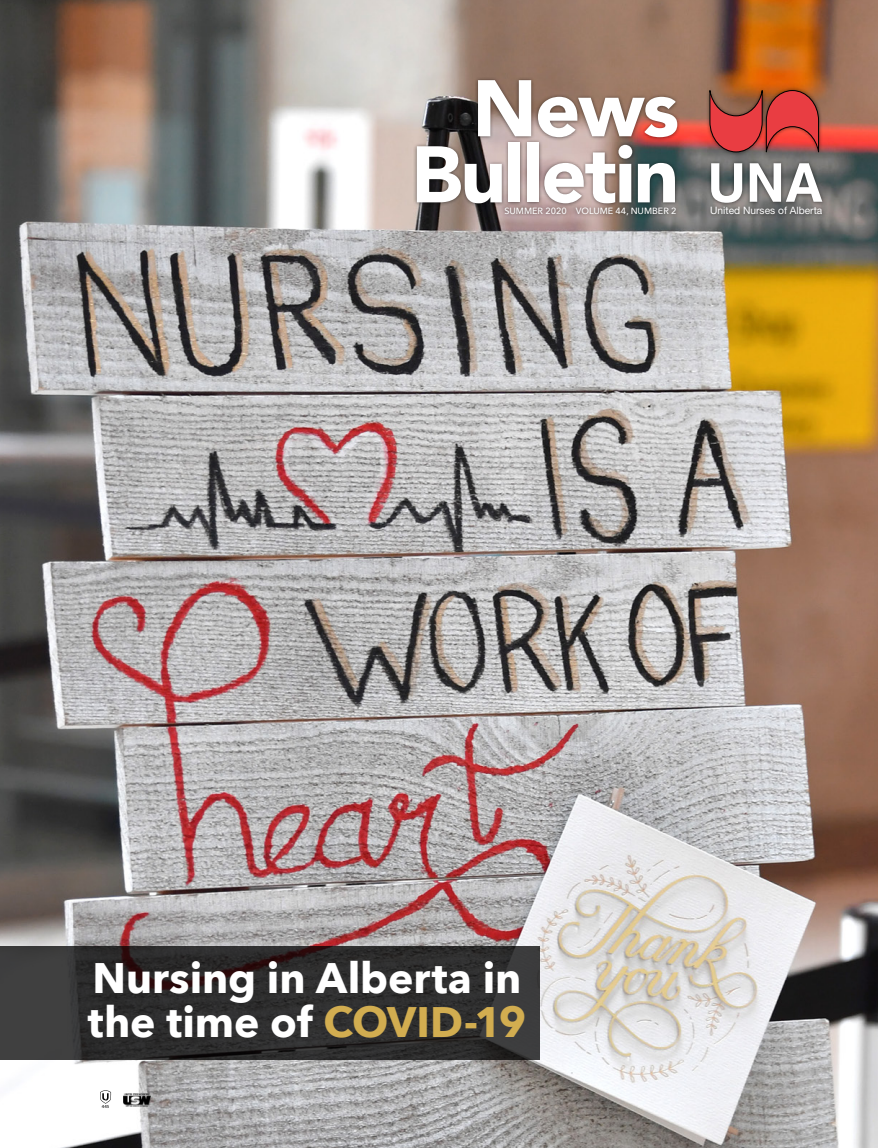
<style>
.page{position:relative;width:878px;height:1148px;background:#fff}
.page>*{position:absolute;margin:0;border:0;box-sizing:border-box;transform-origin:0 0}
.t1{font:900 79.2px/66.2px "Avenir";letter-spacing:-.025em;color:#fff;text-align:right}
.t2{font:700 42.6px/43.5px "Avenir Next";letter-spacing:-.005em;color:#fff}
.t3{font:10.2px "Helvetica Neue";color:#fff}
.t4{font:500 9px "Avenir Next";color:#fff}
.t5{font:4.65px "Myriad Web Pro";color:#000}
.s1{color:#d2ad50}
</style>
<div class="page">
<img style="left:0;top:0;width:878px;height:1148px">
<svg style="left:0;top:945px;width:540px;height:114px;background:#313030"></svg>
<div style="left:705px;top:87px;width:120px;height:131px;background:#000;opacity:.52"></div>
<svg style="left:709px;top:90px;width:113px;height:113px;background:#b26e6a"></svg>
<div style="left:412px;top:76px;width:269px;height:131px;background:#000;opacity:.52"></div>
<div style="left:501px;top:203px;width:178px;height:16px;background:#000;opacity:.52"></div>
<svg style="left:100px;top:1090px;width:11px;height:13px"></svg>
<img style="left:124px;top:1093px;width:26px;height:13px">
<h1 class="t1" style="left:411px;top:74px;width:269px">News<br>Bulletin</h1>
<p class="t4" style="left:504px;top:203px;width:173px">SUMMER 2020 VOLUME 44, NUMBER 2</p>
<p class="t3" style="left:710px;top:203px;width:114px">United Nurses of Alberta</p>
<p class="t2" style="left:88px;top:956px;width:440px">Nursing in Alberta in the time of <span class="s1">COVID-19</span></p>
<p class="t5" style="left:102px;top:1103px;width:9px">445</p>
</div>
